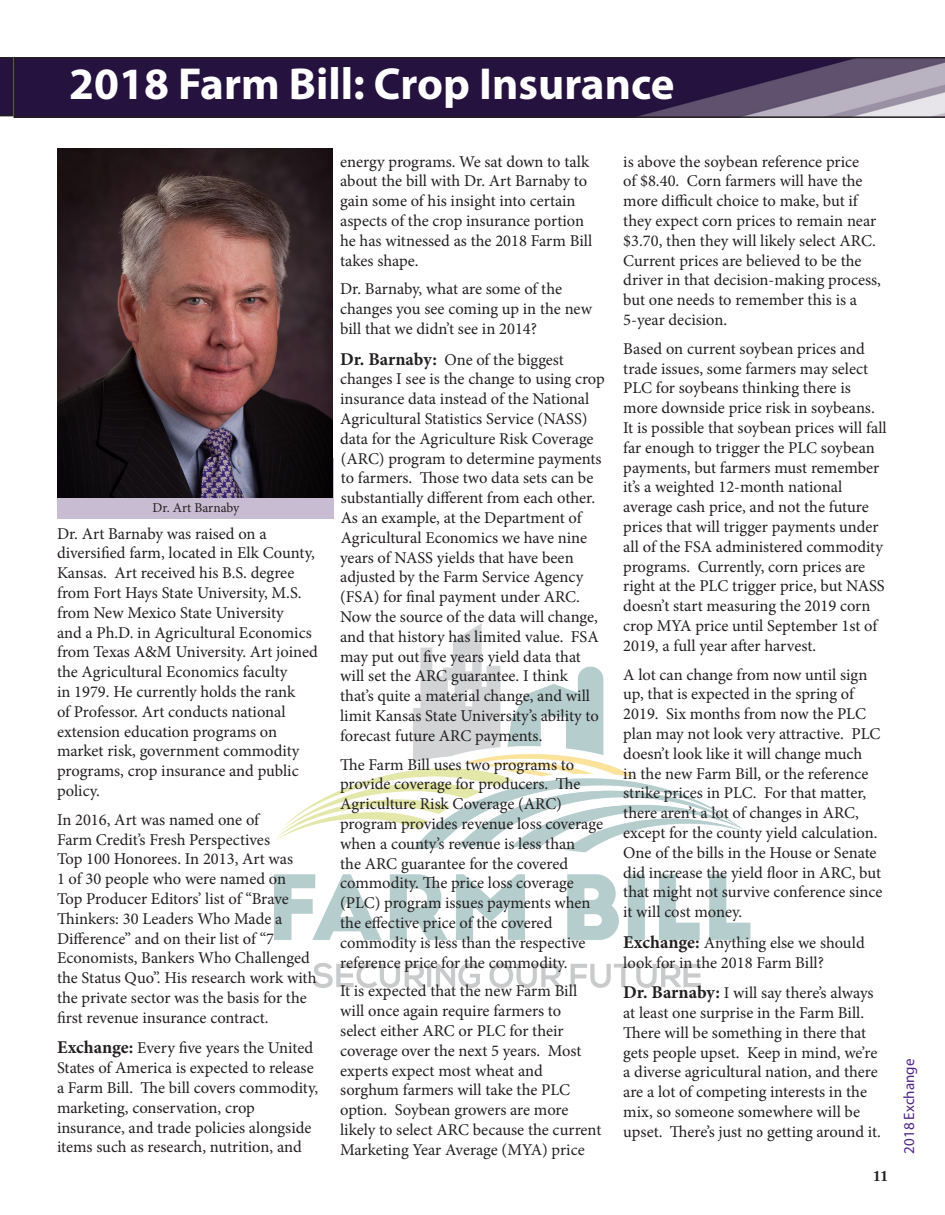
<style>
.page{position:relative;width:945px;height:1215px;background:#fff}
.page>*{position:absolute;margin:0;border:0;box-sizing:border-box;transform-origin:0 0}
.t1{font:700 45px "Myriad Pro";color:#fff}
.t2{font:16.5px/19.8px "Minion Pro";color:#231f20}
.t3{font:15px "Myriad Pro";color:#4e2582}
.t4{font:700 15px "Adobe Caslon Pro";color:#231f20}
.t5{font:13.5px "Minion Pro";letter-spacing:-.005em;color:#231f20}
.s1{font-weight:700;font-size:18px}
</style>
<div class="page">
<img style="left:274px;top:623px;width:477px;height:365px">
<div style="left:57px;top:459px;width:276px;height:60px;background:#c7bcd1"></div>
<img style="left:57px;top:149px;width:276px;height:349px">
<svg style="left:0;top:57px;width:14px;height:59px"></svg>
<svg style="left:14px;top:57px;width:931px;height:61px;background:#39284e"></svg>
<p class="t1" style="left:69px;top:54px;width:607px">2018 Farm Bill: Crop Insurance</p>
<p class="t5" style="left:153px;top:499px;width:88px">Dr. Art Barnaby</p>
<p class="t2" style="left:57px;top:524px;width:263px">Dr. Art Barnaby was raised on a diversified farm, located in Elk County, Kansas. Art received his B.S. degree from Fort Hays State University, M.S. from New Mexico State University<br>and a Ph.D. in Agricultural Economics from Texas A&amp;M University. Art joined the Agricultural Economics faculty<br>in 1979. He currently holds the rank<br>of Professor. Art conducts national extension education programs on market risk, government commodity programs, crop insurance and public policy.</p>
<p class="t2" style="left:57px;top:810px;width:261px">In 2016, Art was named one of<br>Farm Credit’s Fresh Perspectives<br>Top 100 Honorees. In 2013, Art was<br>1 of 30 people who were named on<br>Top Producer Editors’ list of “Brave Thinkers: 30 Leaders Who Made a Difference” and on their list of “7<br>Economists, Bankers Who Challenged the Status Quo”. His research work with the private sector was the basis for the first revenue insurance contract.</p>
<p class="t2" style="left:57px;top:1038px;width:263px"><span class="s1">Exchange:</span> Every five years the United States of America is expected to release a Farm Bill. The bill covers commodity, marketing, conservation, crop insurance, and trade policies alongside items such as research, nutrition, and</p>
<p class="t2" style="left:340px;top:152px;width:254px">energy programs. We sat down to talk about the bill with Dr. Art Barnaby to gain some of his insight into certain aspects of the crop insurance portion he has witnessed as the 2018 Farm Bill takes shape.</p>
<p class="t2" style="left:340px;top:279px;width:253px">Dr. Barnaby, what are some of the changes you see coming up in the new bill that we didn’t see in 2014?</p>
<p class="t2" style="left:340px;top:350px;width:266px"><span class="s1">Dr. Barnaby:</span> One of the biggest changes I see is the change to using crop insurance data instead of the National Agricultural Statistics Service (NASS) data for the Agriculture Risk Coverage (ARC) program to determine payments to farmers. Those two data sets can be substantially different from each other.<br>As an example, at the Department of Agricultural Economics we have nine years of NASS yields that have been adjusted by the Farm Service Agency (FSA) for final payment under ARC.<br>Now the source of the data will change, and that history has limited value. FSA may put out five years yield data that will set the ARC guarantee. I think that’s quite a material change, and will limit Kansas State University’s ability to forecast future ARC payments.</p>
<p class="t2" style="left:340px;top:755px;width:264px">The Farm Bill uses two programs to provide coverage for producers. The Agriculture Risk Coverage (ARC) program provides revenue loss coverage when a county’s revenue is less than<br>the ARC guarantee for the covered commodity. The price loss coverage (PLC) program issues payments when the effective price of the covered commodity is less than the respective reference price for the commodity.</p>
<p class="t2" style="left:340px;top:981px;width:263px">It is expected that the new Farm Bill will once again require farmers to select either ARC or PLC for their coverage over the next 5 years. Most experts expect most wheat and sorghum farmers will take the PLC option. Soybean growers are more likely to select ARC because the current Marketing Year Average (MYA) price</p>
<p class="t2" style="left:623px;top:152px;width:259px">is above the soybean reference price<br>of $8.40. Corn farmers will have the more difficult choice to make, but if they expect corn prices to remain near $3.70, then they will likely select ARC.<br>Current prices are believed to be the driver in that decision-making process, but one needs to remember this is a 5-year decision.</p>
<p class="t2" style="left:623px;top:339px;width:265px">Based on current soybean prices and trade issues, some farmers may select PLC for soybeans thinking there is more downside price risk in soybeans.<br>It is possible that soybean prices will fall far enough to trigger the PLC soybean payments, but farmers must remember it’s a weighted 12-month national average cash price, and not the future prices that will trigger payments under all of the FSA administered commodity programs. Currently, corn prices are right at the PLC trigger price, but NASS doesn’t start measuring the 2019 corn crop MYA price until September 1st of 2019, a full year after harvest.</p>
<p class="t2" style="left:623px;top:665px;width:261px">A lot can change from now until sign up, that is expected in the spring of 2019. Six months from now the PLC plan may not look very attractive. PLC doesn’t look like it will change much<br>in the new Farm Bill, or the reference strike prices in PLC. For that matter, there aren’t a lot of changes in ARC, except for the county yield calculation.<br>One of the bills in the House or Senate did increase the yield floor in ARC, but that might not survive conference since it will cost money.</p>
<p class="t2" style="left:623px;top:933px;width:243px"><span class="s1">Exchange:</span> Anything else we should look for in the 2018 Farm Bill?</p>
<p class="t2" style="left:623px;top:983px;width:259px"><span class="s1">Dr. Barnaby:</span> I will say there’s always at least one surprise in the Farm Bill.<br>There will be something in there that gets people upset. Keep in mind, we’re a diverse agricultural nation, and there are a lot of competing interests in the mix, so someone somewhere will be upset. There’s just no getting around it.</p>
<p class="t4" style="left:873px;top:1167px;width:16px">11</p>
<p class="t3" style="left:900px;top:1154px;width:96px;rotate:-90deg">2018 Exchange</p>
</div>
